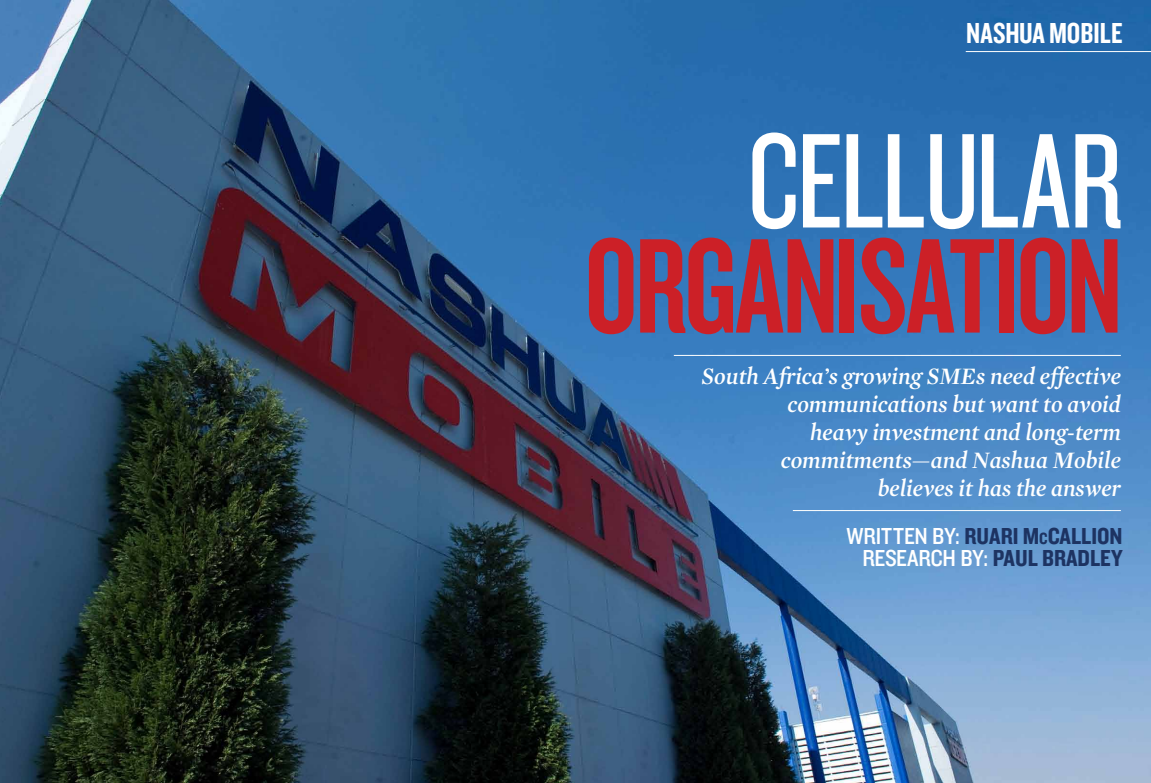
<style>
.page{position:relative;width:1151px;height:783px;background:#fff}
.page>*{position:absolute;margin:0;border:0;box-sizing:border-box;transform-origin:0 0}
.t1{font:140px "Knockout HTF48 Featherweight";letter-spacing:-.015em;color:#cc2027}
.t2{font:140px "Knockout HTF28 Junior Featherwt";letter-spacing:-.02em;color:#fff}
.t3{font:30px "Knockout HTF49 Liteweight";color:#fff}
.t4{font:italic 600 24px/28px "Mercury Display";color:#fff;text-align:right}
.t5{font:24px "Knockout HTF50 Welterweight";color:#1d3362}
.t6{font:24px "Knockout HTF30 Junior Welterwt";letter-spacing:-.01em;color:#fff}
.s1{font-family:"Knockout HTF30 Junior Welterwt";color:#fff}
.s2{font-size:16.8px}
.s3{font-family:"Knockout HTF50 Welterweight";color:#1d3362}
</style>
<div class="page">
<img style="left:0;top:0;width:1151px;height:782px">
<hr style="left:966px;top:51px;width:185px;height:1px;background:#fff">
<hr style="left:674px;top:355px;width:447px;height:1px;background:#fff">
<hr style="left:793px;top:510px;width:328px;height:1px;background:#fff">
<p class="t3" style="left:966px;top:17px;width:158px">NASHUA MOBILE</p>
<h1 class="t2" style="left:747px;top:111px;width:377px">CELLULAR</h1>
<h1 class="t1" style="left:585px;top:216px;width:529px">ORGANISATION</h1>
<p class="t4" style="left:701px;top:362px;width:421px">South Africa’s growing SMEs need effective communications but want to avoid<br>heavy investment and long-term commitments—and Nashua Mobile believes it has the answer</p>
<p class="t5" style="left:847px;top:523px;width:277px"><span class="s1">WRITTEN BY:</span> RUARI M<span class="s2">c</span>CALLION</p>
<p class="t6" style="left:862px;top:545px;width:262px">RESEARCH BY: <span class="s3">PAUL BRADLEY</span></p>
</div>
